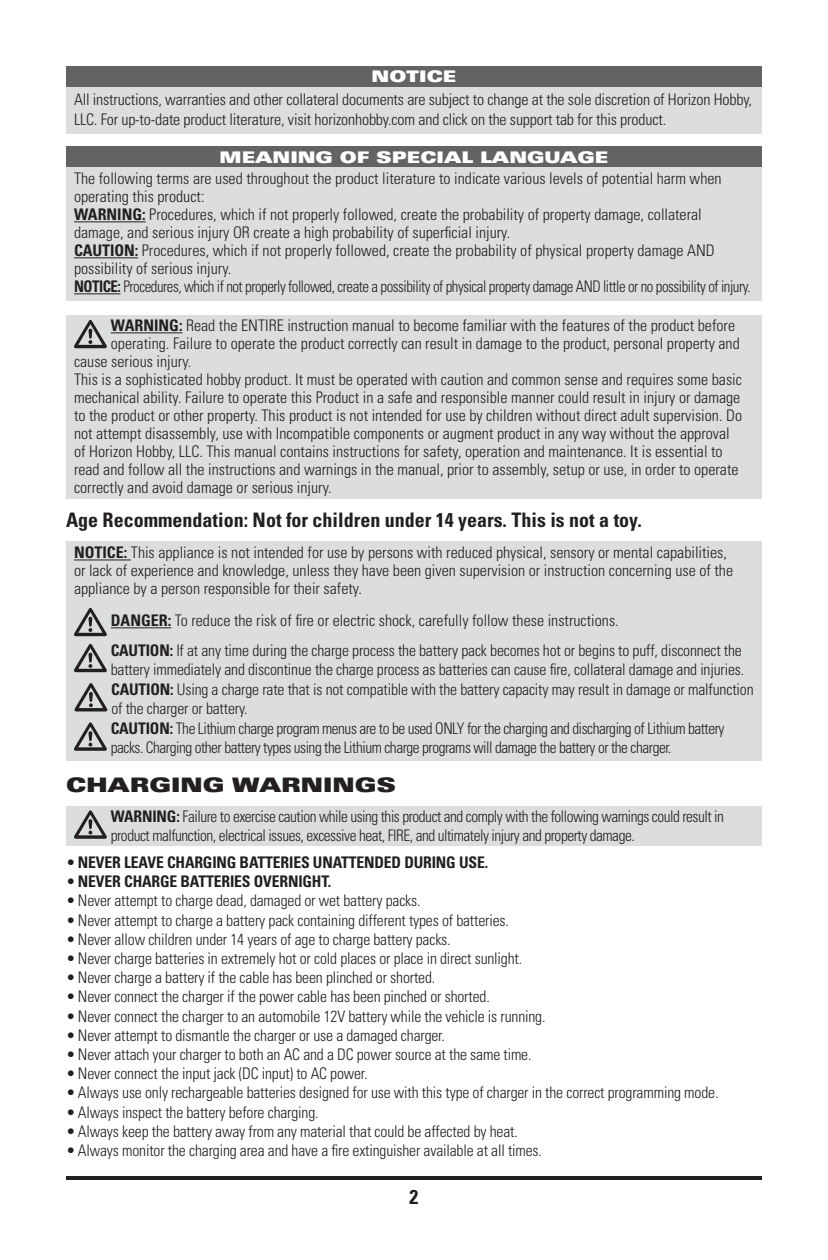
<style>
.page{position:relative;width:828px;height:1260px;background:#fff}
.page>*{position:absolute;margin:0;border:0;box-sizing:border-box;transform-origin:0 0}
.t1{font:700 condensed 20px "Univers LT Std";color:#231f20}
.t2{font:20px "Univers LT Std X Black Ex";color:#231f20}
.t3{font:300 condensed 16px/18px "Univers LT Std";letter-spacing:-.01em;color:#231f20}
.t4{font:300 condensed 16px/19.2px "Univers LT Std";letter-spacing:-.03em;color:#231f20;scale:.96 1}
.t5{font:700 condensed 16px "Univers LT Std";letter-spacing:-.01em;color:#231f20}
.t6{font:16px "Univers LT Std X Black Ex";color:#fff}
.s1{font-weight:700}
.s2{font-weight:300}
</style>
<div class="page">
<hr style="left:66px;top:1176px;width:696px;height:4px;background:#231f20">
<div style="left:66px;top:66px;width:696px;height:21px;background:#636366"></div>
<div style="left:66px;top:146px;width:696px;height:22px;background:#636366"></div>
<div style="left:67px;top:541px;width:695px;height:220px;background:#dcdddf"></div>
<div style="left:66px;top:806px;width:696px;height:40px;background:#dcdddf"></div>
<hr style="left:74px;top:560px;width:57px;height:1px;background:#231f20">
<div style="left:66px;top:315px;width:696px;height:184px;background:#dcdddf"></div>
<div style="left:66px;top:87px;width:696px;height:47px;background:#dcdddf"></div>
<div style="left:66px;top:168px;width:696px;height:133px;background:#dcdddf"></div>
<hr style="left:74px;top:221px;width:72px;height:1px;background:#231f20">
<hr style="left:74px;top:257px;width:64px;height:1px;background:#231f20">
<hr style="left:74px;top:293px;width:46px;height:1px;background:#231f20">
<hr style="left:111px;top:332px;width:72px;height:1px;background:#231f20">
<svg style="left:74px;top:320px;width:33px;height:28px"></svg>
<hr style="left:111px;top:627px;width:60px;height:1px;background:#231f20">
<svg style="left:74px;top:608px;width:33px;height:28px"></svg>
<svg style="left:74px;top:644px;width:33px;height:28px"></svg>
<svg style="left:75px;top:683px;width:32px;height:28px"></svg>
<svg style="left:74px;top:722px;width:33px;height:29px"></svg>
<svg style="left:74px;top:810px;width:33px;height:29px"></svg>
<p class="t6" style="left:372px;top:70px;width:86px">NOTICE</p>
<p class="t3" style="left:74px;top:90px;width:680px;line-height:20px">All instructions, warranties and other collateral documents are subject to change at the sole discretion of Horizon Hobby,<br>LLC. For up-to-date product literature, visit horizonhobby.com and click on the support tab for this product.</p>
<p class="t6" style="left:220px;top:151px;width:390px">MEANING OF SPECIAL LANGUAGE</p>
<p class="t3" style="left:74px;top:171px;width:678px">The following terms are used throughout the product literature to indicate various levels of potential harm when operating this product:<br><span class="s1">WARNING:</span> Procedures, which if not properly followed, create the probability of property damage, collateral damage, and serious injury OR create a high probability of superficial injury.<br><span class="s1">CAUTION:</span> Procedures, which if not properly followed, create the probability of physical property damage AND possibility of serious injury.<br><span class="s1">NOTICE:</span> Procedures, which if not properly followed, create a possibility of physical property damage AND little or no possibility of injury.</p>
<p class="t3" style="left:111px;top:318px;width:626px"><span class="s1">WARNING:</span> Read the ENTIRE instruction manual to become familiar with the features of the product before</p>
<p class="t3" style="left:111px;top:336px;width:630px">operating. Failure to operate the product correctly can result in damage to the product, personal property and</p>
<p class="t3" style="left:74px;top:354px;width:119px">cause serious injury.</p>
<p class="t3" style="left:74px;top:372px;width:670px">This is a sophisticated hobby product. It must be operated with caution and common sense and requires some basic</p>
<p class="t3" style="left:74px;top:390px;width:668px">mechanical ability. Failure to operate this Product in a safe and responsible manner could result in injury or damage</p>
<p class="t3" style="left:74px;top:408px;width:670px">to the product or other property. This product is not intended for use by children without direct adult supervision. Do</p>
<p class="t3" style="left:74px;top:426px;width:657px">not attempt disassembly, use with Incompatible components or augment product in any way without the approval</p>
<p class="t3" style="left:74px;top:444px;width:650px">of Horizon Hobby, LLC. This manual contains instructions for safety, operation and maintenance. It is essential to</p>
<p class="t3" style="left:74px;top:462px;width:666px">read and follow all the instructions and warnings in the manual, prior to assembly, setup or use, in order to operate</p>
<p class="t3" style="left:74px;top:480px;width:259px">correctly and avoid damage or serious injury.</p>
<p class="t1" style="left:66px;top:512px;width:577px">Age Recommendation: Not for children under 14 years. This is not a toy.</p>
<p class="t3" style="left:74px;top:545px;width:661px"><span class="s1">NOTICE:</span> This appliance is not intended for use by persons with reduced physical, sensory or mental capabilities, or lack of experience and knowledge, unless they have been given supervision or instruction concerning use of the appliance by a person responsible for their safety.</p>
<p class="t3" style="left:111px;top:607px;width:633px;line-height:29.4px"><span class="s1">DANGER:</span> To reduce the risk of fire or electric shock, carefully follow these instructions.<br><span class="s1">CAUTION:</span> If at any time during the charge process the battery pack becomes hot or begins to puff, disconnect the</p>
<p class="t3" style="left:111px;top:660px;width:644px;line-height:19.6px">battery immediately and discontinue the charge process as batteries can cause fire, collateral damage and injuries.<br><span class="s1">CAUTION:</span> Using a charge rate that is not compatible with the battery capacity may result in damage or malfunction of the charger or battery.<br><span class="s1">CAUTION:</span> The Lithium charge program menus are to be used ONLY for the charging and discharging of Lithium battery packs. Charging other battery types using the Lithium charge programs will damage the battery or the charger.</p>
<p class="t2" style="left:66px;top:777px;width:332px">CHARGING WARNINGS</p>
<p class="t4" style="left:111px;top:808px;width:640px"><span class="s1">WARNING:</span> Failure to exercise caution while using this product and comply with the following warnings could result in product malfunction, electrical issues, excessive heat, FIRE, and ultimately injury and property damage.</p>
<p class="t5" style="left:66px;top:856px;width:424px"><span class="s2">•</span> NEVER LEAVE CHARGING BATTERIES UNATTENDED DURING USE.</p>
<p class="t5" style="left:66px;top:875px;width:267px"><span class="s2">•</span> NEVER CHARGE BATTERIES OVERNIGHT.</p>
<p class="t3" style="left:66px;top:893px;width:356px">• Never attempt to charge dead, damaged or wet battery packs.</p>
<p class="t3" style="left:66px;top:912px;width:444px">• Never attempt to charge a battery pack containing different types of batteries.</p>
<p class="t3" style="left:66px;top:931px;width:386px">• Never allow children under 14 years of age to charge battery packs.</p>
<p class="t3" style="left:66px;top:951px;width:458px">• Never charge batteries in extremely hot or cold places or place in direct sunlight.</p>
<p class="t3" style="left:66px;top:970px;width:371px">• Never charge a battery if the cable has been pIinched or shorted.</p>
<p class="t3" style="left:66px;top:989px;width:425px">• Never connect the charger if the power cable has been pinched or shorted.</p>
<p class="t3" style="left:66px;top:1008px;width:481px">• Never connect the charger to an automobile 12V battery while the vehicle is running.</p>
<p class="t3" style="left:66px;top:1027px;width:380px">• Never attempt to dismantle the charger or use a damaged charger.</p>
<p class="t3" style="left:66px;top:1047px;width:467px">• Never attach your charger to both an AC and a DC power source at the same time.</p>
<p class="t3" style="left:66px;top:1066px;width:303px">• Never connect the input jack (DC input) to AC power.</p>
<p class="t3" style="left:66px;top:1085px;width:654px">• Always use only rechargeable batteries designed for use with this type of charger in the correct programming mode.</p>
<p class="t3" style="left:66px;top:1104px;width:254px">• Always inspect the battery before charging.</p>
<p class="t3" style="left:66px;top:1123px;width:453px">• Always keep the battery away from any material that could be affected by heat.</p>
<p class="t3" style="left:66px;top:1143px;width:478px">• Always monitor the charging area and have a fire extinguisher available at all times.</p>
<p class="t1" style="left:410px;top:1190px;width:10px">2</p>
</div>
